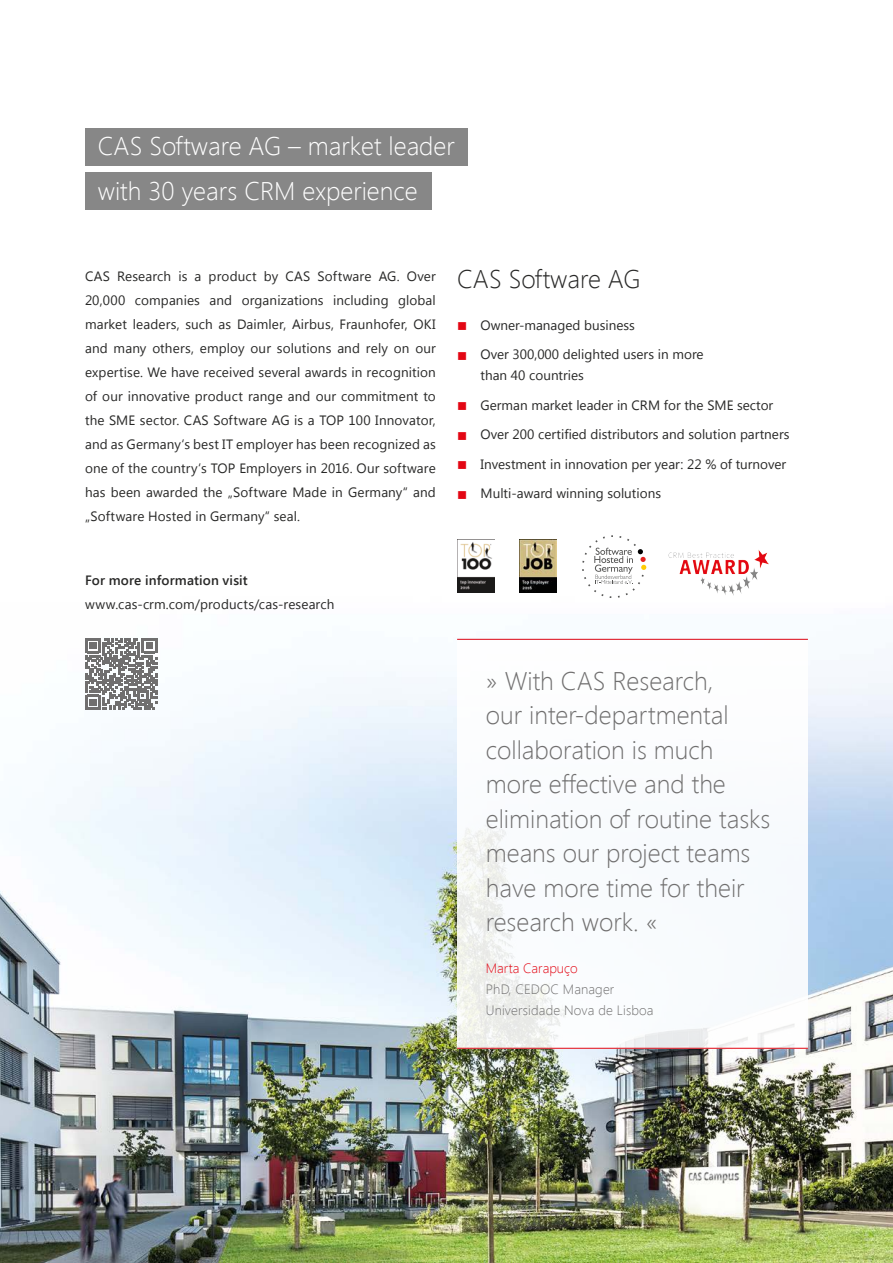
<style>
.page{position:relative;width:893px;height:1263px;background:#fff}
.page>*{position:absolute;margin:0;border:0;box-sizing:border-box;transform-origin:0 0}
.t1{font:300 25.5px/34.5px "Segoe UI";color:#706f6f}
.t2{font:300 25.5px/45px "Segoe UI";color:#fff}
.t3{font:300 25.5px "Segoe UI";color:#282827}
.t4{font:13.5px/24px "Segoe UI";color:#282827;text-align:justify}
.t5{font:300 13.5px/21px "Segoe UI";letter-spacing:.01em;color:#706f6f}
.t6{font:600 13.5px "Segoe UI";letter-spacing:.01em;color:#282827}
.t7{font:300 13.5px "Segoe UI";color:#e30613}
.s1{color:#e30613}
</style>
<div class="page">
<img style="left:0;top:593px;width:893px;height:670px">
<div style="left:85px;top:172px;width:347px;height:37px;background:#878787"></div>
<div style="left:457px;top:640px;width:351px;height:408px;background:#fff"></div>
<hr style="left:457px;top:639px;width:351px;height:1px;background:#e30613">
<hr style="left:457px;top:1048px;width:351px;height:1px;background:#e30613">
<div style="left:85px;top:129px;width:383px;height:37px;background:#878787"></div>
<svg style="left:85px;top:638px;width:72px;height:72px"></svg>
<img style="left:519px;top:540px;width:38px;height:53px">
<div style="left:582px;top:535px;width:63px;height:63px;border:2px dashed #575756;border-radius:50%"></div>
<svg style="left:594px;top:548px;width:52px;height:36px"></svg>
<img style="left:754px;top:550px;width:8px;height:19px">
<img style="left:457px;top:540px;width:38px;height:53px">
<h1 class="t2" style="left:98px;top:122px;width:359px">CAS Software AG – market leader with 30 years CRM experience</h1>
<p class="t4" style="left:85px;top:264px;width:352px">CAS Research is a product by CAS Software AG. Over 20,000 companies and organizations including global market leaders, such as Daimler, Airbus, Fraunhofer, OKI and many others, employ our solutions and rely on our expertise. We have received several awards in recognition of our innovative product range and our commitment to the SME sector. CAS Software AG is a TOP 100 Innovator, and as Germany‘s best IT employer has been recognized as one of the country‘s TOP Employers in 2016. Our software has been awarded the „Software Made in Germany“ and „Software Hosted in Germany“ seal.</p>
<h1 class="t3" style="left:457px;top:262px;width:185px">CAS Software AG</h1>
<p class="t4" style="left:457px;top:312px;width:179px"><span class="s1">■</span> Owner-managed business</p>
<p class="t4" style="left:480px;top:343px;width:225px;line-height:21px;text-indent:-23px"><span class="s1">■</span> Over 300,000 delighted users in more than 40 countries</p>
<p class="t4" style="left:457px;top:392px;width:318px"><span class="s1">■</span> German market leader in CRM for the SME sector</p>
<p class="t4" style="left:457px;top:422px;width:334px"><span class="s1">■</span> Over 200 certified distributors and solution partners</p>
<p class="t4" style="left:457px;top:451px;width:331px"><span class="s1">■</span> Investment in innovation per year: 22 % of turnover</p>
<p class="t4" style="left:457px;top:481px;width:205px"><span class="s1">■</span> Multi-award winning solutions</p>
<p class="t6" style="left:85px;top:570px;width:164px">For more information visit</p>
<p class="t4" style="left:85px;top:591px;width:251px">www.cas-crm.com/products/cas-research</p>
<h1 class="t1" style="left:486px;top:662px;width:286px">» With CAS Research,<br>our inter-departmental collaboration is much more effective and the elimination of routine tasks means our project teams have more time for their research work. «</h1>
<p class="t7" style="left:486px;top:959px;width:93px">Marta Carapuço</p>
<p class="t5" style="left:486px;top:978px;width:169px">PhD, CEDOC Manager<br>Universidade Nova de Lisboa</p>
</div>
